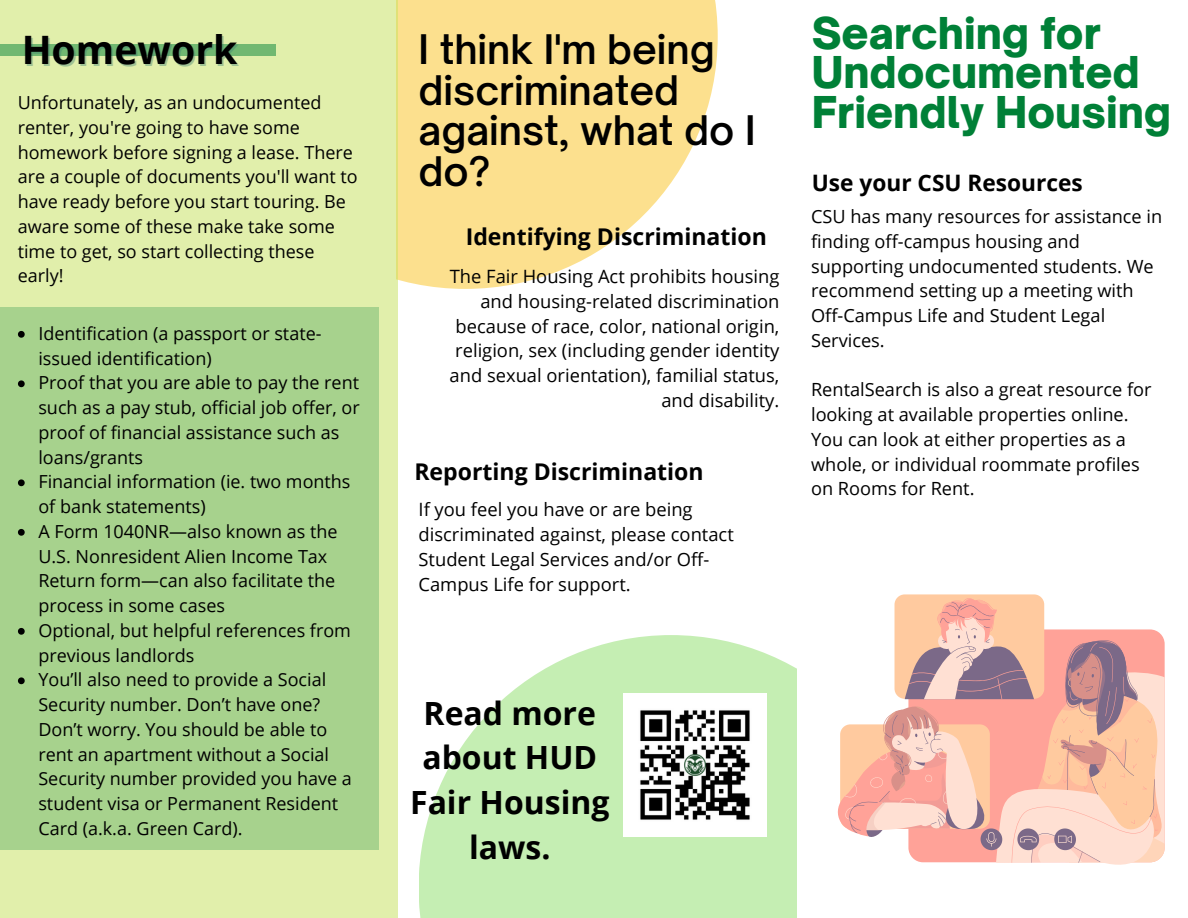
<style>
.page{position:relative;width:1188px;height:918px;background:#fff}
.page>*{position:absolute;margin:0;border:0;box-sizing:border-box;transform-origin:0 0}
.t1{font:900 42px/39.3px "Open Sauce One";color:#008037}
.t2{font:700 39.15px "Open Sans";color:#000}
.t3{font:600 39px/40.5px "Open Sauce One";color:#000}
.t4{font:700 31.95px/44.7px "Open Sans";color:#000;text-align:center}
.t5{font:700 23.1px "Open Sans";color:#000}
.t6{font:700 22.65px "Open Sans";color:#000}
.t7{font:18.3px/24.8px "Open Sans";color:#000;text-align:right}
.t8{font:18.15px/24.8px "Open Sans";color:#000}
.t9{font:18px/24.8px "Open Sans";color:#000}
</style>
<div class="page">
<svg style="left:398px;top:0;width:320px;height:289px;background:#fce49f"></svg>
<div style="left:0;top:0;width:398px;height:918px;background:#e1efab"></div>
<svg style="left:419px;top:635px;width:378px;height:283px;fill:#c5eeb3"></svg>
<div style="left:895px;top:594px;width:149px;height:105px;background:#ffca9f;border-radius:10px"></div>
<svg style="left:837px;top:598px;width:328px;height:267px"></svg>
<img style="left:623px;top:693px;width:143px;height:143px">
<div style="left:0;top:44px;width:275px;height:12px;background:#71b871"></div>
<div style="left:0;top:307px;width:378px;height:542px;background:#a7d28d"></div>
<svg style="left:18px;top:331px;width:7px;height:7px"></svg>
<svg style="left:18px;top:380px;width:7px;height:7px"></svg>
<svg style="left:18px;top:479px;width:7px;height:7px"></svg>
<svg style="left:18px;top:529px;width:7px;height:7px"></svg>
<svg style="left:18px;top:628px;width:7px;height:7px"></svg>
<svg style="left:18px;top:677px;width:7px;height:7px"></svg>
<h2 class="t2" style="left:22px;top:22px;width:217px">Homework</h2>
<p class="t9" style="left:18px;top:90px;width:342px">Unfortunately, as an undocumented renter, you're going to have some homework before signing a lease. There are a couple of documents you'll want to have ready before you start touring. Be aware some of these make take some time to get, so start collecting these early!</p>
<p class="t9" style="left:38px;top:321px;width:323px">Identification (a passport or state&shy;issued identification)<br>Proof that you are able to pay the rent such as a pay stub, official job offer, or proof of financial assistance such as loans/grants<br>Financial information (ie. two months of bank statements)<br>A Form 1040NR—also known as the<br>U.S. Nonresident Alien Income Tax<br>Return form—can also facilitate the process in some cases<br>Optional, but helpful references from previous landlords<br>You’ll also need to provide a Social<br>Security number. Don’t have one?<br>Don’t worry. You should be able to rent an apartment without a Social<br>Security number provided you have a student visa or Permanent Resident<br>Card (a.k.a. Green Card).</p>
<h3 class="t3" style="left:419px;top:29px;width:339px">I think I'm being discriminated against, what do I do?</h3>
<p class="t5" style="left:466px;top:220px;width:303px">Identifying Discrimination</p>
<p class="t7" style="left:450px;top:264px;width:331px">The Fair Housing Act prohibits housing and housing-related discrimination because of race, color, national origin, religion, sex (including gender identity and sexual orientation), familial status, and disability.</p>
<p class="t5" style="left:414px;top:455px;width:291px">Reporting Discrimination</p>
<p class="t7" style="left:419px;top:497px;width:317px;text-align:left">If you feel you have or are being discriminated against, please contact<br>Student Legal Services and/or Off-<br>Campus Life for support.</p>
<h1 class="t1" style="left:812px;top:13px;width:361px">Searching for<br>Undocumented<br>Friendly Housing</h1>
<p class="t6" style="left:812px;top:167px;width:272px">Use your CSU Resources</p>
<p class="t8" style="left:811px;top:204px;width:353px">CSU has many resources for assistance in finding off-campus housing and supporting undocumented students. We recommend setting up a meeting with<br>Off-Campus Life and Student Legal<br>Services.</p>
<p class="t8" style="left:811px;top:377px;width:342px">RentalSearch is also a great resource for looking at available properties online.<br>You can look at either properties as a whole, or individual roommate profiles on Rooms for Rent.</p>
<h3 class="t4" style="left:410px;top:690px;width:201px">Read more about HUD<br>Fair Housing laws.</h3>
</div>
